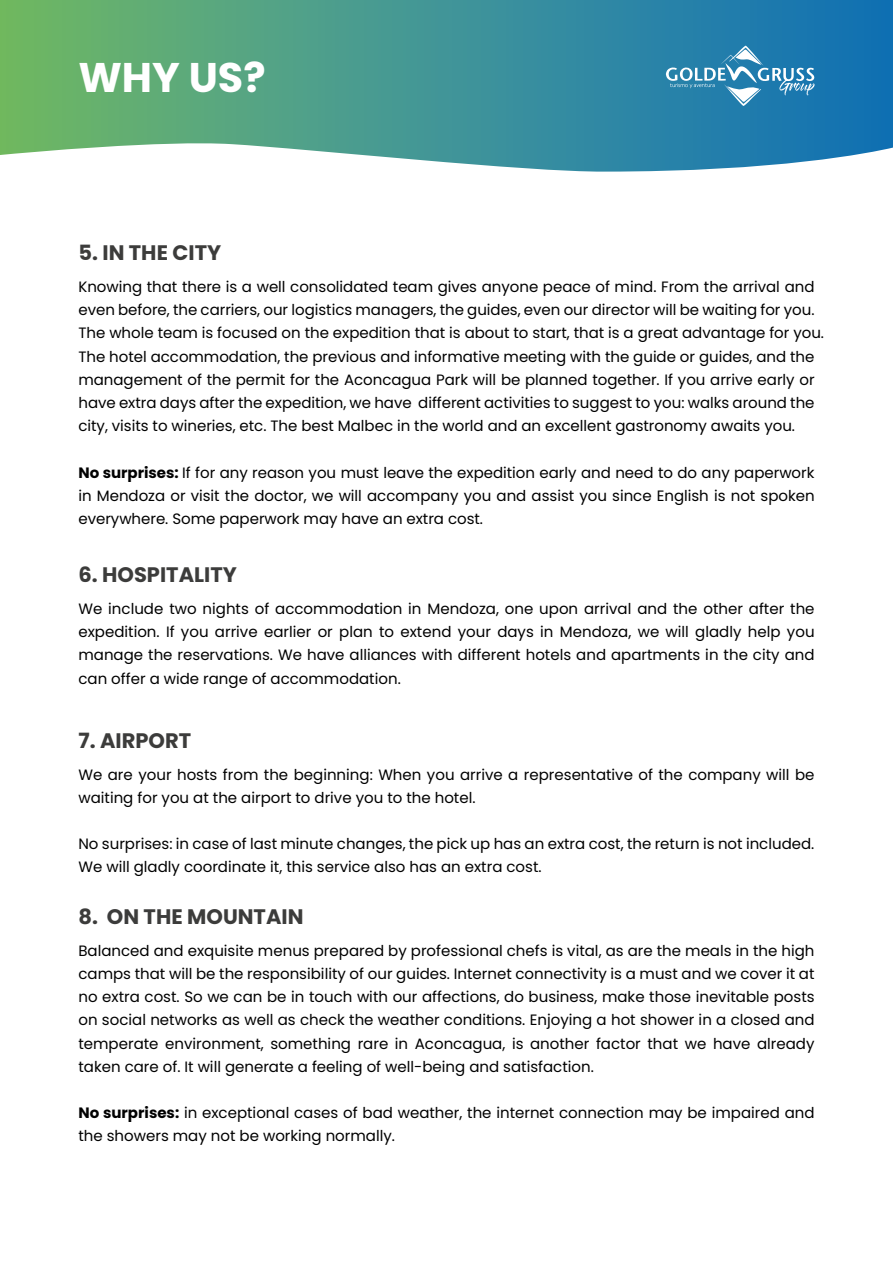
<style>
.page{position:relative;width:893px;height:1263px;background:#fff}
.page>*{position:absolute;margin:0;border:0;box-sizing:border-box;transform-origin:0 0}
.t1{font:700 41.4px "Poppins";color:#fff}
.t2{font:700 21px "Poppins";color:#3c3c3b}
.t3{font:15px/23.2px "Poppins";color:#010101}
.s1{font-weight:700}
</style>
<div class="page">
<svg style="left:0;top:0;width:893px;height:172px;background:#519e9b"></svg>
<svg style="left:666px;top:46px;width:149px;height:60px;background:#4391b9"></svg>
<h1 class="t1" style="left:78px;top:53px;width:189px">WHY US?</h1>
<h2 class="t2" style="left:78px;top:241px;width:144px">5. IN THE CITY</h2>
<p class="t3" style="left:78px;top:275px;width:747px">Knowing that there is a well consolidated team gives anyone peace of mind. From the arrival and even before, the carriers, our logistics managers, the guides, even our director will be waiting for you.<br>The whole team is focused on the expedition that is about to start, that is a great advantage for you.<br>The hotel accommodation, the previous and informative meeting with the guide or guides, and the management of the permit for the Aconcagua Park will be planned together. If you arrive early or have extra days after the expedition, we have different activities to suggest to you: walks around the city, visits to wineries, etc. The best Malbec in the world and an excellent gastronomy awaits you.</p>
<p class="t3" style="left:78px;top:461px;width:738px;text-align:justify"><span class="s1">No surprises:</span> If for any reason you must leave the expedition early and need to do any paperwork in Mendoza or visit the doctor, we will accompany you and assist you since English is not spoken everywhere. Some paperwork may have an extra cost.</p>
<h2 class="t2" style="left:78px;top:563px;width:160px">6. HOSPITALITY</h2>
<p class="t3" style="left:78px;top:597px;width:738px;text-align:justify">We include two nights of accommodation in Mendoza, one upon arrival and the other after the expedition. If you arrive earlier or plan to extend your days in Mendoza, we will gladly help you manage the reservations. We have alliances with different hotels and apartments in the city and can offer a wide range of accommodation.</p>
<h2 class="t2" style="left:78px;top:728px;width:114px">7. AIRPORT</h2>
<p class="t3" style="left:78px;top:763px;width:738px">We are your hosts from the beginning: When you arrive a representative of the company will be waiting for you at the airport to drive you to the hotel.</p>
<p class="t3" style="left:78px;top:832px;width:737px">No surprises: in case of last minute changes, the pick up has an extra cost, the return is not included.<br>We will gladly coordinate it, this service also has an extra cost.</p>
<h2 class="t2" style="left:78px;top:904px;width:227px">8. ON THE MOUNTAIN</h2>
<p class="t3" style="left:78px;top:939px;width:738px;text-align:justify">Balanced and exquisite menus prepared by professional chefs is vital, as are the meals in the high camps that will be the responsibility of our guides. Internet connectivity is a must and we cover it at no extra cost. So we can be in touch with our affections, do business, make those inevitable posts on social networks as well as check the weather conditions. Enjoying a hot shower in a closed and temperate environment, something rare in Aconcagua, is another factor that we have already taken care of. It will generate a feeling of well-being and satisfaction.</p>
<p class="t3" style="left:78px;top:1101px;width:738px"><span class="s1">No surprises:</span> in exceptional cases of bad weather, the internet connection may be impaired and the showers may not be working normally.</p>
</div>
